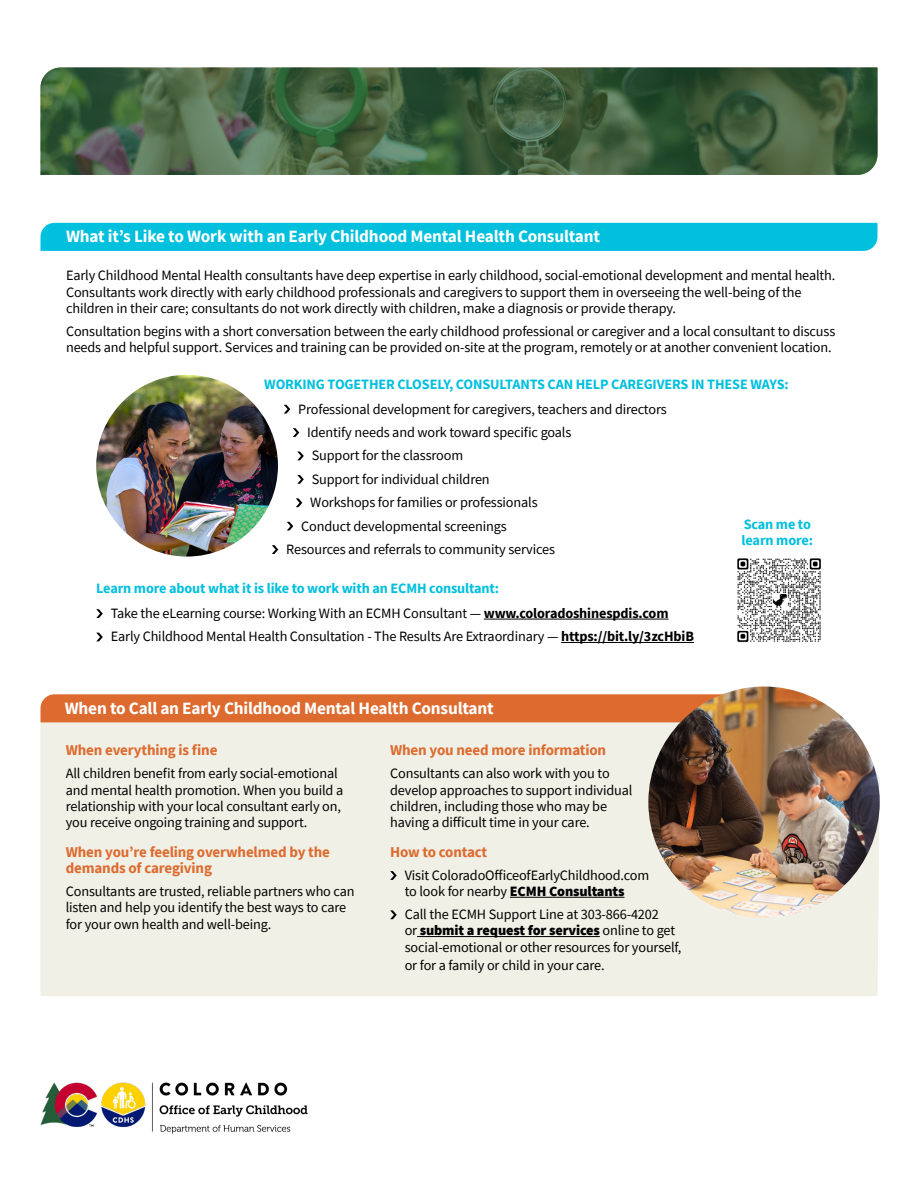
<style>
.page{position:relative;width:918px;height:1188px;background:#fff}
.page>*{position:absolute;margin:0;border:0;box-sizing:border-box;transform-origin:0 0}
.t1{font:700 17.25px "Source Sans Pro";letter-spacing:-.01em;color:#fff}
.t2{font:700 15px/16.4px "Source Sans Pro";letter-spacing:-.01em;color:#dd6b2f}
.t3{font:14.25px/16.2px "Source Sans Pro";letter-spacing:-.01em;color:#000}
.t4{font:700 14.25px/24.8px "Source Sans Pro";letter-spacing:-.01em;color:#00c0de}
.s1{font-weight:400;color:#000}
.s2{color:#000}
.s3{font-weight:700}
.s4{font-weight:900}
</style>
<div class="page">
<div style="left:40px;top:708px;width:840px;height:288px;background:#f0f0e6"></div>
<div style="left:40px;top:223px;width:838px;height:28px;background:#00c0de"></div>
<div style="left:40px;top:694px;width:683px;height:28px;background:#dd6b2f"></div>
<img style="left:96px;top:375px;width:182px;height:182px;border-radius:91px">
<hr style="left:484px;top:619px;width:185px;height:1px;background:#000">
<hr style="left:561px;top:642px;width:133px;height:1px;background:#000">
<svg style="left:284px;top:405px;width:6px;height:9px"></svg>
<svg style="left:293px;top:428px;width:6px;height:9px"></svg>
<svg style="left:297px;top:452px;width:7px;height:8px"></svg>
<svg style="left:297px;top:475px;width:7px;height:9px"></svg>
<svg style="left:296px;top:498px;width:6px;height:9px"></svg>
<svg style="left:287px;top:522px;width:6px;height:9px"></svg>
<svg style="left:272px;top:545px;width:6px;height:9px"></svg>
<svg style="left:96px;top:609px;width:7px;height:9px"></svg>
<svg style="left:96px;top:633px;width:7px;height:8px"></svg>
<img style="left:40px;top:1083px;width:268px;height:51px">
<img style="left:648px;top:687px;width:232px;height:231px;border-radius:116px">
<hr style="left:510px;top:897px;width:114px;height:1px;background:#000">
<hr style="left:417px;top:936px;width:183px;height:1px;background:#000">
<svg style="left:390px;top:871px;width:7px;height:9px"></svg>
<svg style="left:390px;top:910px;width:7px;height:9px"></svg>
<img style="left:737px;top:558px;width:84px;height:85px">
<svg style="left:40px;top:68px;width:838px;height:107px;background:#426040"></svg>
<p class="t1" style="left:66px;top:225px;width:536px">What it’s Like to Work with an Early Childhood Mental Health Consultant</p>
<p class="t3" style="left:66px;top:267px;width:771px">Early Childhood Mental Health consultants have deep expertise in early childhood, social-emotional development and mental health.<br>Consultants work directly with early childhood professionals and caregivers to support them in overseeing the well-being of the children in their care; consultants do not work directly with children, make a diagnosis or provide therapy.</p>
<p class="t3" style="left:66px;top:323px;width:771px">Consultation begins with a short conversation between the early childhood professional or caregiver and a local consultant to discuss needs and helpful support. Services and training can be provided on-site at the program, remotely or at another convenient location.</p>
<p class="t4" style="left:264px;top:371px;width:526px">WORKING TOGETHER CLOSELY, CONSULTANTS CAN HELP CAREGIVERS IN THESE WAYS:</p>
<p class="t3" style="left:298px;top:401px;width:370px">Professional development for caregivers, teachers and directors</p>
<p class="t3" style="left:307px;top:424px;width:266px">Identify needs and work toward specific goals</p>
<p class="t3" style="left:312px;top:447px;width:153px">Support for the classroom</p>
<p class="t3" style="left:312px;top:471px;width:179px">Support for individual children</p>
<p class="t3" style="left:310px;top:494px;width:229px">Workshops for families or professionals</p>
<p class="t3" style="left:301px;top:518px;width:207px">Conduct developmental screenings</p>
<p class="t3" style="left:286px;top:541px;width:270px">Resources and referrals to community services</p>
<p class="t4" style="left:111px;top:576px;width:559px;text-indent:-15px">Learn more about what it is like to work with an ECMH consultant:<br><span class="s1">Take the eLearning course: Working With an ECMH Consultant —</span> <span class="s2">www.coloradoshinespdis.com</span></p>
<p class="t3" style="left:111px;top:628px;width:585px">Early Childhood Mental Health Consultation - The Results Are Extraordinary — <span class="s3">https://bit.ly/3zcHbiB</span></p>
<p class="t4" style="left:742px;top:516px;width:73px;line-height:16.2px">Scan me to learn more:</p>
<p class="t1" style="left:65px;top:696px;width:431px">When to Call an Early Childhood Mental Health Consultant</p>
<p class="t2" style="left:66px;top:742px;width:153px">When everything is fine</p>
<p class="t3" style="left:66px;top:765px;width:279px">All children benefit from early social-emotional and mental health promotion. When you build a relationship with your local consultant early on, you receive ongoing training and support.</p>
<p class="t2" style="left:66px;top:844px;width:266px">When you’re feeling overwhelmed by the demands of caregiving</p>
<p class="t3" style="left:66px;top:883px;width:290px">Consultants are trusted, reliable partners who can listen and help you identify the best ways to care for your own health and well-being.</p>
<p class="t2" style="left:390px;top:742px;width:218px">When you need more information</p>
<p class="t3" style="left:390px;top:765px;width:244px">Consultants can also work with you to develop approaches to support individual children, including those who may be having a difficult time in your care.</p>
<p class="t2" style="left:390px;top:844px;width:99px">How to contact</p>
<p class="t3" style="left:405px;top:867px;width:246px">Visit ColoradoOfficeofEarlyChildhood.com to look for nearby <span class="s4">ECMH Consultants</span></p>
<p class="t3" style="left:405px;top:906px;width:278px">Call the ECMH Support Line at 303-866-4202<br>or <span class="s4">submit a request for services</span> online to get social-emotional or other resources for yourself,</p>
<p class="t3" style="left:405px;top:957px;width:201px">or for a family or child in your care.</p>
</div>
